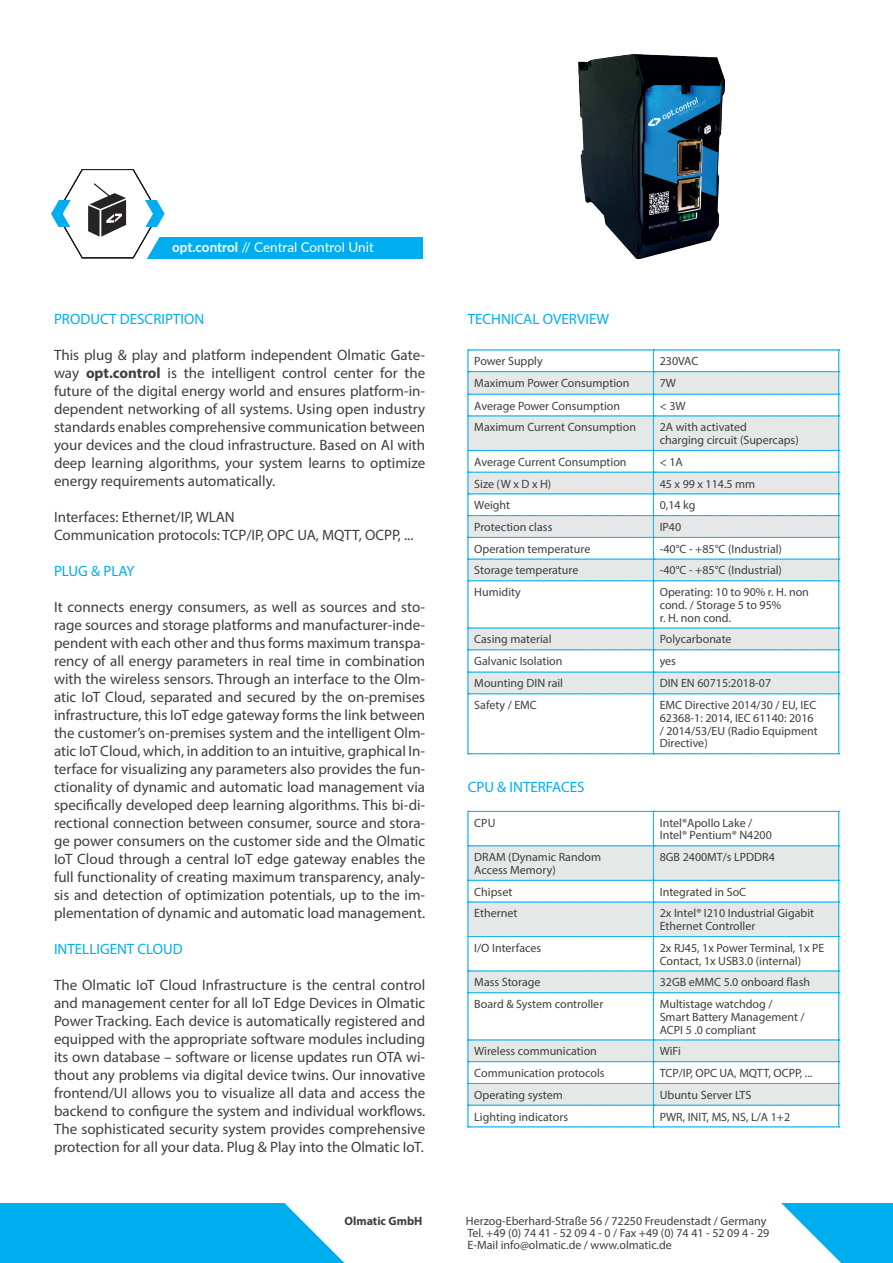
<style>
.page{position:relative;width:893px;height:1263px;background:#fff}
.page>*{position:absolute;margin:0;border:0;box-sizing:border-box;transform-origin:0 0}
.t1{font:15px/18px "Myriad Pro";color:#3e3e3f;text-align:justify}
.t2{font:15px "Myriad Pro";color:#00aeef}
.t3{font:13.5px "Lato";color:#fff}
.t4{font:12px/12.8px "Myriad Pro";color:#3e3e3f}
.t5{font:700 12px "Myriad Pro";color:#3e3e3f}
.s1{font-weight:700}
</style>
<div class="page">
<div style="left:0;top:1203px;width:893px;height:60px;background:#00aeef"></div>
<svg style="left:284px;top:663px;width:557px;height:600px"></svg>
<svg style="left:468px;top:350px;width:372px;height:404px"></svg>
<svg style="left:468px;top:811px;width:372px;height:317px"></svg>
<div style="left:146px;top:237px;width:277px;height:21px;background:#00aeef"></div>
<svg style="left:51px;top:169px;width:119px;height:90px"></svg>
<img style="left:578px;top:54px;width:148px;height:206px">
<p class="t3" style="left:172px;top:237px;width:203px"><span class="s1">opt.control</span> // Central Control Unit</p>
<p class="t2" style="left:54px;top:309px;width:152px">PRODUCT DESCRIPTION</p>
<p class="t1" style="left:54px;top:346px;width:373px">This plug &amp; play and platform independent Olmatic Gate&shy;way <span class="s1">opt.control</span> is the intelligent control center for the future of the digital energy world and ensures platform-in&shy;dependent networking of all systems. Using open industry standards enables comprehensive communication between your devices and the cloud infrastructure. Based on AI with deep learning algorithms, your system learns to optimize energy requirements automatically.</p>
<p class="t1" style="left:54px;top:508px;width:182px">Interfaces: Ethernet/IP, WLAN</p>
<p class="t1" style="left:54px;top:526px;width:361px">Communication protocols: TCP/IP, OPC UA, MQTT, OCPP, ...</p>
<p class="t2" style="left:54px;top:561px;width:82px">PLUG &amp; PLAY</p>
<p class="t1" style="left:54px;top:598px;width:373px">It connects energy consumers, as well as sources and sto&shy;rage sources and storage platforms and manufacturer-inde&shy;pendent with each other and thus forms maximum transpa&shy;rency of all energy parameters in real time in combination with the wireless sensors. Through an interface to the Olm&shy;atic IoT Cloud, separated and secured by the on-premises infrastructure, this IoT edge gateway forms the link between the customer’s on-premises system and the intelligent Olm&shy;atic IoT Cloud, which, in addition to an intuitive, graphical In&shy;terface for visualizing any parameters also provides the fun&shy;ctionality of dynamic and automatic load management via specifically developed deep learning algorithms. This bi-di&shy;rectional connection between consumer, source and stora&shy;ge power consumers on the customer side and the Olmatic IoT Cloud through a central IoT edge gateway enables the full functionality of creating maximum transparency, analy&shy;sis and detection of optimization potentials, up to the im&shy;plementation of dynamic and automatic load management.</p>
<p class="t2" style="left:54px;top:939px;width:130px">INTELLIGENT CLOUD</p>
<p class="t1" style="left:54px;top:976px;width:373px">The Olmatic IoT Cloud Infrastructure is the central control and management center for all IoT Edge Devices in Olmatic Power Tracking. Each device is automatically registered and equipped with the appropriate software modules including its own database – software or license updates run OTA wi&shy;thout any problems via digital device twins. Our innovative frontend/UI allows you to visualize all data and access the backend to configure the system and individual workflows.<br>The sophisticated security system provides comprehensive protection for all your data. Plug &amp; Play into the Olmatic IoT.</p>
<p class="t2" style="left:468px;top:309px;width:143px">TECHNICAL OVERVIEW</p>
<p class="t4" style="left:474px;top:355px;width:70px">Power Supply</p>
<p class="t4" style="left:660px;top:355px;width:40px">230VAC</p>
<p class="t4" style="left:474px;top:376px;width:157px">Maximum Power Consumption</p>
<p class="t4" style="left:660px;top:376px;width:18px">7W</p>
<p class="t4" style="left:474px;top:399px;width:147px">Average Power Consumption</p>
<p class="t4" style="left:660px;top:399px;width:28px">&lt; 3W</p>
<p class="t4" style="left:474px;top:421px;width:163px">Maximum Current Consumption</p>
<p class="t4" style="left:660px;top:421px;width:89px">2A with activated</p>
<p class="t4" style="left:660px;top:433px;width:141px">charging circuit (Supercaps)</p>
<p class="t4" style="left:474px;top:455px;width:154px">Average Current Consumption</p>
<p class="t4" style="left:660px;top:455px;width:25px">&lt; 1A</p>
<p class="t4" style="left:474px;top:477px;width:79px">Size (W x D x H)</p>
<p class="t4" style="left:660px;top:477px;width:97px">45 x 99 x 114.5 mm</p>
<p class="t4" style="left:474px;top:499px;width:37px">Weight</p>
<p class="t4" style="left:660px;top:499px;width:37px">0,14 kg</p>
<p class="t4" style="left:474px;top:520px;width:80px">Protection class</p>
<p class="t4" style="left:660px;top:520px;width:23px">IP40</p>
<p class="t4" style="left:474px;top:542px;width:118px">Operation temperature</p>
<p class="t4" style="left:660px;top:542px;width:124px">-40°C - +85°C (Industrial)</p>
<p class="t4" style="left:474px;top:564px;width:106px">Storage temperature</p>
<p class="t4" style="left:660px;top:564px;width:124px">-40°C - +85°C (Industrial)</p>
<p class="t4" style="left:474px;top:586px;width:48px">Humidity</p>
<p class="t4" style="left:660px;top:586px;width:151px">Operating: 10 to 90% r. H. non cond. / Storage 5 to 95%</p>
<p class="t4" style="left:660px;top:611px;width:73px">r. H. non cond.</p>
<p class="t4" style="left:474px;top:633px;width:79px">Casing material</p>
<p class="t4" style="left:660px;top:633px;width:73px">Polycarbonate</p>
<p class="t4" style="left:474px;top:655px;width:90px">Galvanic Isolation</p>
<p class="t4" style="left:660px;top:655px;width:18px">yes</p>
<p class="t4" style="left:474px;top:677px;width:90px">Mounting DIN rail</p>
<p class="t4" style="left:660px;top:677px;width:113px">DIN EN 60715:2018-07</p>
<p class="t4" style="left:474px;top:699px;width:64px">Safety / EMC</p>
<p class="t4" style="left:660px;top:699px;width:160px">EMC Directive 2014/30 / EU, IEC<br>62368-1: 2014, IEC 61140: 2016 / 2014/53/EU (Radio Equipment<br>Directive)</p>
<p class="t2" style="left:468px;top:777px;width:118px">CPU &amp; INTERFACES</p>
<p class="t4" style="left:474px;top:816px;width:23px">CPU</p>
<p class="t4" style="left:660px;top:816px;width:94px">Intel®Apollo Lake /</p>
<p class="t4" style="left:660px;top:829px;width:114px">Intel® Pentium® N4200</p>
<p class="t4" style="left:474px;top:851px;width:128px">DRAM (Dynamic Random</p>
<p class="t4" style="left:474px;top:863px;width:83px">Access Memory)</p>
<p class="t4" style="left:660px;top:851px;width:117px">8GB 2400MT/s LPDDR4</p>
<p class="t4" style="left:474px;top:885px;width:39px">Chipset</p>
<p class="t4" style="left:660px;top:885px;width:88px">Integrated in SoC</p>
<p class="t4" style="left:474px;top:907px;width:45px">Ethernet</p>
<p class="t4" style="left:660px;top:907px;width:156px">2x Intel® I210 Industrial Gigabit<br>Ethernet Controller</p>
<p class="t4" style="left:474px;top:941px;width:68px">I/O Interfaces</p>
<p class="t4" style="left:660px;top:941px;width:166px">2x RJ45, 1x Power Terminal, 1x PE<br>Contact, 1x USB3.0 (internal)</p>
<p class="t4" style="left:474px;top:976px;width:68px">Mass Storage</p>
<p class="t4" style="left:660px;top:976px;width:152px">32GB eMMC 5.0 onboard flash</p>
<p class="t4" style="left:474px;top:997px;width:130px">Board &amp; System controller</p>
<p class="t4" style="left:660px;top:997px;width:114px">Multistage watchdog /</p>
<p class="t4" style="left:660px;top:1010px;width:146px">Smart Battery Management /</p>
<p class="t4" style="left:660px;top:1023px;width:98px">ACPI 5 .0 compliant</p>
<p class="t4" style="left:474px;top:1045px;width:124px">Wireless communication</p>
<p class="t4" style="left:660px;top:1045px;width:23px">WiFi</p>
<p class="t4" style="left:474px;top:1066px;width:132px">Communication protocols</p>
<p class="t4" style="left:660px;top:1066px;width:154px">TCP/IP, OPC UA, MQTT, OCPP, ...</p>
<p class="t4" style="left:474px;top:1088px;width:90px">Operating system</p>
<p class="t4" style="left:660px;top:1088px;width:93px">Ubuntu Server LTS</p>
<p class="t4" style="left:474px;top:1110px;width:95px">Lighting indicators</p>
<p class="t4" style="left:660px;top:1110px;width:132px">PWR, INIT, MS, NS, L/A 1+2</p>
<p class="t5" style="left:344px;top:1213px;width:80px">Olmatic GmbH</p>
<p class="t4" style="left:466px;top:1214px;width:302px">Herzog-Eberhard-Straße 56 / 72250 Freudenstadt / Germany</p>
<p class="t4" style="left:467px;top:1226px;width:303px">Tel. +49 (0) 74 41 - 52 09 4 - 0 / Fax +49 (0) 74 41 - 52 09 4 - 29</p>
<p class="t4" style="left:467px;top:1238px;width:206px">E-Mail info@olmatic.de / www.olmatic.de</p>
</div>
